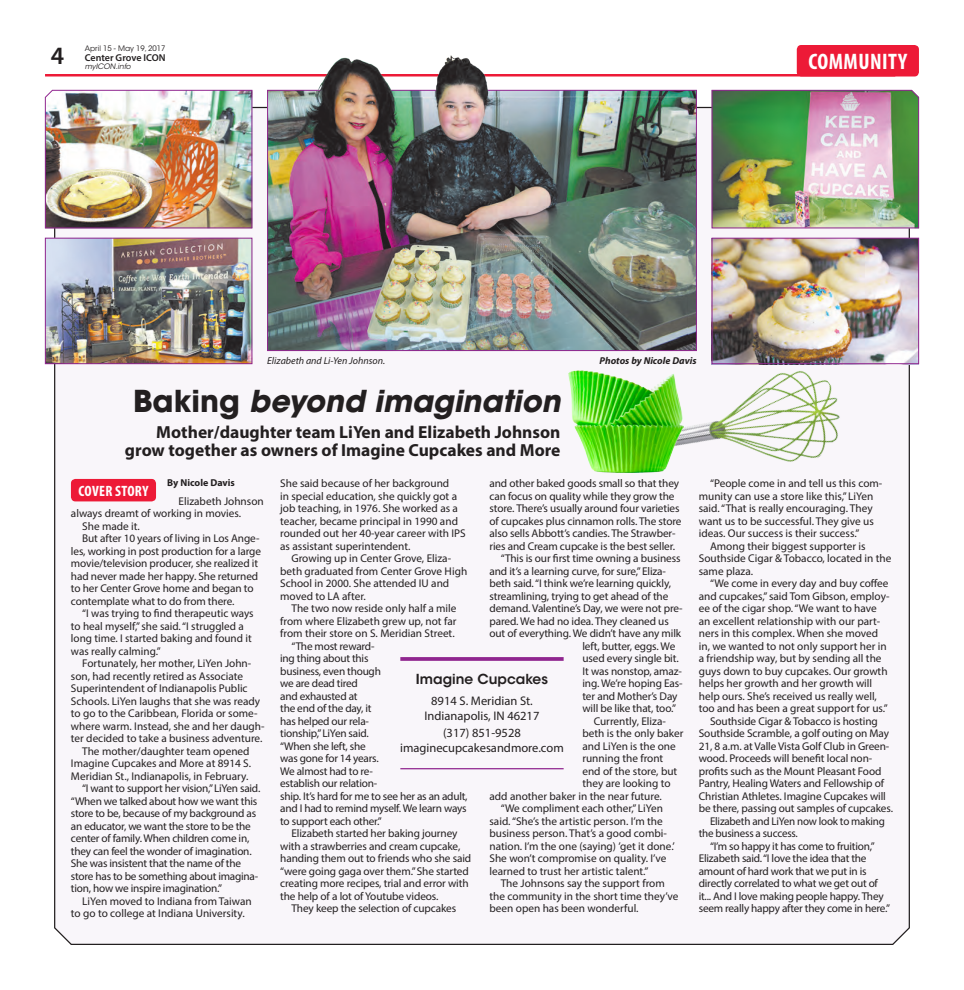
<style>
.page{position:relative;width:964px;height:990px;background:#fff}
.page>*{position:absolute;margin:0;border:0;box-sizing:border-box;transform-origin:0 0}
.Headline_-_24pt{font:italic 700 30px "ITC Avant Garde Std";color:#231f20}
.t1{font:600 25px "Myriad Pro";color:#231f20}
.Briefs_Copy{font:700 condensed 22.5px "Myriad Pro";letter-spacing:.02em;color:#fff}
.Headline_-_14pt{font:700 17.5px/18.8px "Myriad Pro";color:#231f20;text-align:right}
.Briefs_Copy-2{font:700 condensed 15px "Myriad Pro";letter-spacing:.02em;color:#fff}
.Headline_-_11pt{font:600 13.75px "ITC Avant Garde Std";color:#231f20}
.Headline_-_11pt-2{font:12.5px/15px "Myriad Pro";color:#231f20;text-align:center}
.Body_Copy{font:11.25px/12.5px "Myriad Pro";letter-spacing:-.01em;color:#231f20}
.Captions_for_Photos{font:italic 10px "Myriad Pro";color:#231f20}
.Captions_for_Photos-2{font:italic 700 10px "Myriad Pro";color:#231f20}
.t2{font:600 10px "Myriad Pro";letter-spacing:-.005em;color:#231f20}
.Byline_for_Article{font:700 10px "Myriad Pro";color:#231f20}
.t3{font:7.5px "ITC Avant Garde Std";color:#231f20}
.t4{font:italic 7.5px "ITC Avant Garde Std";color:#231f20}
.s1{font-style:normal}
</style>
<div class="page">
<div style="left:53px;top:106px;width:857px;height:839px;background:#f9f6fa"></div>
<img style="left:269px;top:92px;width:425px;height:257px">
<hr style="left:45px;top:74px;width:849px;height:3px;background:#ed1a37">
<div style="left:796px;top:45px;width:122px;height:32px;background:#ed1a37;border-radius:4px"></div>
<div style="left:71px;top:479px;width:85px;height:22px;background:#ed1a37;border-radius:5px"></div>
<img style="left:713px;top:240px;width:203px;height:122px">
<div style="left:711px;top:238px;width:207px;height:126px;border:1px solid #90268f"></div>
<img style="left:45px;top:89px;width:207px;height:140px">
<img style="left:45px;top:238px;width:207px;height:126px">
<img style="left:711px;top:90px;width:207px;height:139px">
<svg style="left:400px;top:657px;width:163px;height:4px"></svg>
<hr style="left:400px;top:768px;width:163px;height:1px;background:#90268f">
<img style="left:276px;top:55px;width:411px;height:283px">
<img style="left:639px;top:333px;width:221px;height:203px">
<img style="left:567px;top:371px;width:116px;height:101px">
<h2 class="t1" style="left:51px;top:39px;width:15px">4</h2>
<p class="t3" style="left:85px;top:43px;width:82px">April 15 - May 19, 2017</p>
<p class="t2" style="left:85px;top:51px;width:82px">Center Grove ICON</p>
<p class="t4" style="left:85px;top:62px;width:47px">myICON.info</p>
<p class="Briefs_Copy" style="left:808px;top:48px;width:100px">COMMUNITY</p>
<p class="Captions_for_Photos" style="left:267px;top:354px;width:119px">Elizabeth and Li-Yen Johnson.</p>
<p class="Captions_for_Photos-2" style="left:599px;top:354px;width:99px">Photos by Nicole Davis</p>
<p class="Headline_-_24pt" style="left:133px;top:381px;width:428px"><span class="s1">Baking</span> beyond imagination</p>
<p class="Headline_-_14pt" style="left:125px;top:422px;width:437px">Mother/daughter team LiYen and Elizabeth Johnson grow together as owners of Imagine Cupcakes and More</p>
<p class="Byline_for_Article" style="left:167px;top:477px;width:69px">By Nicole Davis</p>
<p class="Body_Copy" style="left:71px;top:494px;width:194px;text-indent:108px">Elizabeth Johnson always dreamt of working in movies.</p>
<p class="Body_Copy" style="left:82px;top:519px;width:59px">She made it.</p>
<p class="Body_Copy" style="left:71px;top:532px;width:191px;text-indent:11px">But after 10 years of living in Los Ange&shy;les, working in post production for a large movie/television producer, she realized it had never made her happy. She returned to her Center Grove home and began to contemplate what to do from there.</p>
<p class="Body_Copy" style="left:71px;top:607px;width:184px;text-indent:11px">“I was trying to find therapeutic ways to heal myself,” she said. “I struggled a long time. I started baking and found it was really calming.”</p>
<p class="Body_Copy" style="left:71px;top:657px;width:195px;text-indent:11px">Fortunately, her mother, LiYen John&shy;son, had recently retired as Associate Superintendent of Indianapolis Public Schools. LiYen laughs that she was ready to go to the Caribbean, Florida or some&shy;where warm. Instead, she and her daugh&shy;ter decided to take a business adventure.</p>
<p class="Body_Copy" style="left:71px;top:744px;width:182px;text-indent:11px">The mother/daughter team opened<br>Imagine Cupcakes and More at 8914 S.<br>Meridian St., Indianapolis, in February.</p>
<p class="Body_Copy" style="left:71px;top:782px;width:191px;text-indent:11px">“I want to support her vision,” LiYen said. “When we talked about how we want this store to be, because of my background as an educator, we want the store to be the center of family. When children come in, they can feel the wonder of imagination.<br>She was insistent that the name of the store has to be something about imagina&shy;tion, how we inspire imagination.”</p>
<p class="Body_Copy" style="left:71px;top:894px;width:182px;text-indent:11px">LiYen moved to Indiana from Taiwan to go to college at Indiana University.</p>
<p class="Briefs_Copy-2" style="left:79px;top:481px;width:71px">COVER STORY</p>
<p class="Body_Copy" style="left:280px;top:477px;width:187px">She said because of her background<br>in special education, she quickly got a job teaching, in 1976. She worked as a teacher, became principal in 1990 and rounded out her 40-year career with IPS as assistant superintendent.</p>
<p class="Body_Copy" style="left:280px;top:552px;width:188px;text-indent:11px">Growing up in Center Grove, Eliza&shy;beth graduated from Center Grove High<br>School in 2000. She attended IU and moved to LA after.</p>
<p class="Body_Copy" style="left:280px;top:602px;width:178px;text-align:justify;text-indent:11px">The two now reside only half a mile from where Elizabeth grew up, not far from their store on S. Meridian Street.</p>
<p class="Body_Copy" style="left:280px;top:640px;width:189px;text-indent:11px">“The most reward-<br>ing thing about this<br>business, even though<br>we are dead tired<br>and exhausted at<br>the end of the day, it<br>has helped our rela-<br>tionship,” LiYen said.<br>“When she left, she<br>was gone for 14 years.<br>We almost had to re-<br>establish our relation-<br>ship. It’s hard for me to see her as an adult, and I had to remind myself. We learn ways to support each other.”</p>
<p class="Body_Copy" style="left:280px;top:827px;width:192px;text-indent:11px">Elizabeth started her baking journey with a strawberries and cream cupcake, handing them out to friends who she said “were going gaga over them.” She started creating more recipes, trial and error with the help of a lot of Youtube videos.</p>
<p class="Body_Copy" style="left:291px;top:902px;width:166px">They keep the selection of cupcakes</p>
<p class="Body_Copy" style="left:489px;top:477px;width:193px">and other baked goods small so that they can focus on quality while they grow the store. There’s usually around four varieties of cupcakes plus cinnamon rolls. The store also sells Abbott’s candies. The Strawber&shy;ries and Cream cupcake is the best seller.</p>
<p class="Body_Copy" style="left:500px;top:552px;width:181px">“This is our first time owning a business</p>
<p class="Body_Copy" style="left:489px;top:565px;width:178px">and it’s a learning curve, for sure,” Eliza-</p>
<p class="Body_Copy" style="left:489px;top:577px;width:183px">beth said. “I think we’re learning quickly,</p>
<p class="Body_Copy" style="left:489px;top:590px;width:180px">streamlining, trying to get ahead of the</p>
<p class="Body_Copy" style="left:489px;top:602px;width:195px">demand. Valentine’s Day, we were not pre-</p>
<p class="Body_Copy" style="left:489px;top:615px;width:181px">pared. We had no idea. They cleaned us</p>
<p class="Body_Copy" style="left:489px;top:627px;width:193px">out of everything. We didn’t have any milk</p>
<p class="Body_Copy" style="left:582px;top:640px;width:94px">left, butter, eggs. We</p>
<p class="Body_Copy" style="left:582px;top:652px;width:98px">used every single bit.</p>
<p class="Body_Copy" style="left:582px;top:665px;width:101px">It was nonstop, amaz-</p>
<p class="Body_Copy" style="left:582px;top:677px;width:102px">ing. We’re hoping Eas-</p>
<p class="Body_Copy" style="left:582px;top:690px;width:97px">ter and Mother’s Day</p>
<p class="Body_Copy" style="left:582px;top:702px;width:95px">will be like that, too.”</p>
<p class="Body_Copy" style="left:593px;top:715px;width:74px">Currently, Eliza-</p>
<p class="Body_Copy" style="left:582px;top:727px;width:103px">beth is the only baker</p>
<p class="Body_Copy" style="left:582px;top:740px;width:95px">and LiYen is the one</p>
<p class="Body_Copy" style="left:582px;top:752px;width:82px">running the front</p>
<p class="Body_Copy" style="left:582px;top:765px;width:96px">end of the store, but</p>
<p class="Body_Copy" style="left:582px;top:777px;width:90px">they are looking to</p>
<p class="Body_Copy" style="left:489px;top:790px;width:174px">add another baker in the near future.</p>
<p class="Body_Copy" style="left:489px;top:802px;width:187px;text-indent:11px">“We compliment each other,” LiYen said. “She’s the artistic person. I’m the business person. That’s a good combi&shy;nation. I’m the one (saying) ’get it done.’ She won’t compromise on quality. I’ve learned to trust her artistic talent.”</p>
<p class="Body_Copy" style="left:489px;top:877px;width:190px;text-indent:11px">The Johnsons say the support from the community in the short time they’ve been open has been wonderful.</p>
<p class="Headline_-_11pt" style="left:416px;top:670px;width:133px">Imagine Cupcakes</p>
<p class="Headline_-_11pt-2" style="left:424px;top:693px;width:116px">8914 S. Meridian St.<br>Indianapolis, IN 46217</p>
<p class="Headline_-_11pt-2" style="left:400px;top:726px;width:165px">(317) 851-9528 imaginecupcakesandmore.com</p>
<p class="Body_Copy" style="left:698px;top:477px;width:185px;text-indent:11px">“People come in and tell us this com&shy;munity can use a store like this,” LiYen said. “That is really encouraging. They want us to be successful. They give us ideas. Our success is their success.”</p>
<p class="Body_Copy" style="left:698px;top:540px;width:194px;text-indent:11px">Among their biggest supporter is<br>Southside Cigar &amp; Tobacco, located in the same plaza.</p>
<p class="Body_Copy" style="left:698px;top:577px;width:192px;text-indent:11px">“We come in every day and buy coffee and cupcakes,” said Tom Gibson, employ&shy;ee of the cigar shop. “We want to have an excellent relationship with our part&shy;ners in this complex. When she moved in, we wanted to not only support her in a friendship way, but by sending all the guys down to buy cupcakes. Our growth helps her growth and her growth will help ours. She’s received us really well, too and has been a great support for us.”</p>
<p class="Body_Copy" style="left:698px;top:715px;width:196px;text-indent:11px">Southside Cigar &amp; Tobacco is hosting Southside Scramble, a golf outing on May 21, 8 a.m. at Valle Vista Golf Club in Green&shy;wood. Proceeds will benefit local non&shy;profits such as the Mount Pleasant Food Pantry, Healing Waters and Fellowship of Christian Athletes. Imagine Cupcakes will be there, passing out samples of cupcakes.</p>
<p class="Body_Copy" style="left:698px;top:815px;width:187px;text-indent:11px">Elizabeth and LiYen now look to making the business a success.</p>
<p class="Body_Copy" style="left:698px;top:840px;width:193px;text-indent:11px">“I’m so happy it has come to fruition,” Elizabeth said. “I love the idea that the amount of hard work that we put in is directly correlated to what we get out of it... And I love making people happy. They seem really happy after they come in here.”</p>
</div>
